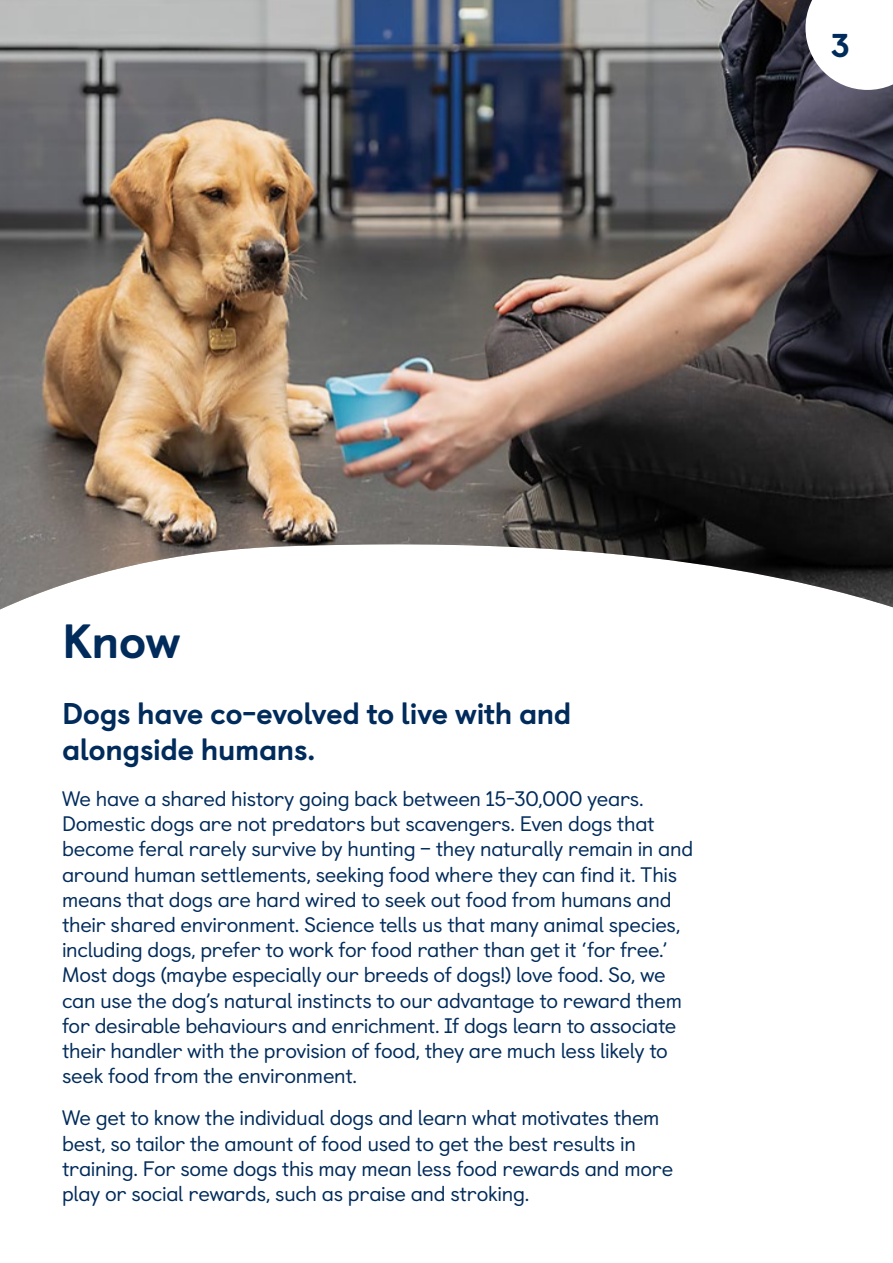
<style>
.page{position:relative;width:893px;height:1263px;background:#fff}
.page>*{position:absolute;margin:0;border:0;box-sizing:border-box;transform-origin:0 0}
.Title_2{font:800 48px "Castledown";color:#002b5b}
.t1{font:800 33px "Castledown";color:#002b5b}
.Body_copy_medium{font:800 30px/36px "Castledown";letter-spacing:-.02em;color:#002b5b}
.Body_Copy_Blue{font:21px/25.2px "Castledown";letter-spacing:-.015em;color:#002b5b}
</style>
<div class="page">
<img style="left:0;top:0;width:893px;height:609px">
<svg style="left:805px;top:0;width:88px;height:90px"></svg>
<h2 class="t1" style="left:831px;top:19px;width:21px">3</h2>
<h2 class="Title_2" style="left:62px;top:602px;width:120px">Know</h2>
<p class="Body_copy_medium" style="left:62px;top:692px;width:511px">Dogs have co-evolved to live with and alongside humans.</p>
<p class="Body_Copy_Blue" style="left:62px;top:784px;width:633px">We have a shared history going back between 15-30,000 years.<br>Domestic dogs are not predators but scavengers. Even dogs that become feral rarely survive by hunting – they naturally remain in and around human settlements, seeking food where they can find it. This means that dogs are hard wired to seek out food from humans and their shared environment. Science tells us that many animal species, including dogs, prefer to work for food rather than get it ‘for free.’ Most dogs (maybe especially our breeds of dogs!) love food. So, we can use the dog’s natural instincts to our advantage to reward them for desirable behaviours and enrichment. If dogs learn to associate their handler with the provision of food, they are much less likely to seek food from the environment.</p>
<p class="Body_Copy_Blue" style="left:62px;top:1104px;width:613px">We get to know the individual dogs and learn what motivates them best, so tailor the amount of food used to get the best results in training. For some dogs this may mean less food rewards and more play or social rewards, such as praise and stroking.</p>
</div>
